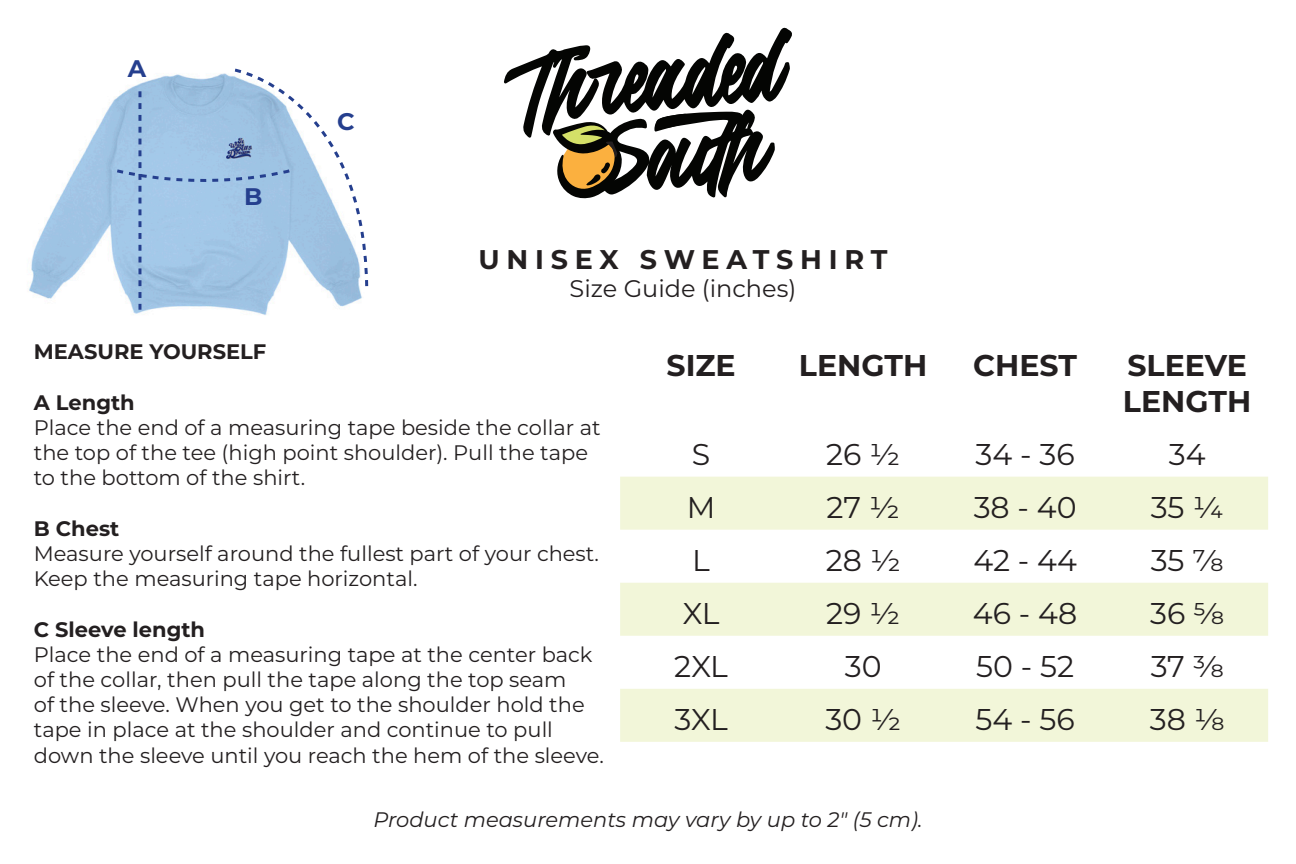
<style>
.page{position:relative;width:1296px;height:864px;background:#fff}
.page>*{position:absolute;margin:0;border:0;box-sizing:border-box;transform-origin:0 0}
.t1{font:30px "Montserrat";letter-spacing:.135em;color:#231f20}
.t2{font:700 30px/36px "Montserrat";color:#231f20}
.t3{font:700 27px "Montserrat";letter-spacing:.25em;color:#231f20}
.t4{font:24px "Montserrat";color:#231f20}
.t5{font:700 24px "Montserrat";color:#253f8e}
.t6{font:21px/25.2px "Montserrat";color:#231f20}
.t7{font:700 21px "Montserrat";color:#231f20}
.t8{font:italic 21px "Montserrat";color:#231f20}
</style>
<div class="page">
<svg style="left:504px;top:28px;width:288px;height:171px"></svg>
<img style="left:29px;top:100px;width:238px;height:215px">
<svg style="left:620px;top:477px;width:648px;height:265px;fill:#f2f6d9"></svg>
<svg style="left:114px;top:68px;width:255px;height:242px"></svg>
<p class="t5" style="left:128px;top:52px;width:20px">A</p>
<p class="t5" style="left:244px;top:179px;width:20px">B</p>
<p class="t5" style="left:337px;top:104px;width:19px">C</p>
<p class="t3" style="left:479px;top:240px;width:410px">UNISEX SWEATSHIRT</p>
<p class="t4" style="left:570px;top:272px;width:228px">Size Guide (inches)</p>
<p class="t7" style="left:34px;top:337px;width:234px">MEASURE YOURSELF</p>
<p class="t7" style="left:34px;top:387px;width:102px">A Length</p>
<p class="t6" style="left:34px;top:414px;width:568px">Place the end of a measuring tape beside the collar at the top of the tee (high point shoulder). Pull the tape to the bottom of the shirt.</p>
<p class="t7" style="left:34px;top:513px;width:87px">B Chest</p>
<p class="t6" style="left:34px;top:540px;width:567px">Measure yourself around the fullest part of your chest.<br>Keep the measuring tape horizontal.</p>
<p class="t7" style="left:34px;top:614px;width:173px">C Sleeve length</p>
<p class="t6" style="left:34px;top:641px;width:572px">Place the end of a measuring tape at the center back of the collar, then pull the tape along the top seam<br>of the sleeve. When you get to the shoulder hold the tape in place at the shoulder and continue to pull down the sleeve until you reach the hem of the sleeve.</p>
<p class="t2" style="left:667px;top:345px;width:71px">SIZE</p>
<p class="t2" style="left:799px;top:345px;width:130px">LENGTH</p>
<p class="t2" style="left:973px;top:345px;width:105px">CHEST</p>
<p class="t2" style="left:1123px;top:345px;width:130px">SLEEVE<br>LENGTH</p>
<p class="t1" style="left:692px;top:433px;width:20px">S</p>
<p class="t1" style="left:826px;top:433px;width:75px">26 1/2</p>
<p class="t1" style="left:976px;top:433px;width:101px">34 - 36</p>
<p class="t1" style="left:1169px;top:433px;width:38px">34</p>
<p class="t1" style="left:687px;top:486px;width:30px">M</p>
<p class="t1" style="left:827px;top:486px;width:75px">27 1/2</p>
<p class="t1" style="left:974px;top:486px;width:104px">38 - 40</p>
<p class="t1" style="left:1151px;top:486px;width:74px">35 1/4</p>
<p class="t1" style="left:692px;top:539px;width:19px">L</p>
<p class="t1" style="left:826px;top:539px;width:76px">28 1/2</p>
<p class="t1" style="left:973px;top:539px;width:105px">42 - 44</p>
<p class="t1" style="left:1151px;top:539px;width:74px">35 7/8</p>
<p class="t1" style="left:683px;top:592px;width:38px">XL</p>
<p class="t1" style="left:826px;top:592px;width:76px">29 1/2</p>
<p class="t1" style="left:973px;top:592px;width:106px">46 - 48</p>
<p class="t1" style="left:1150px;top:592px;width:75px">36 5/8</p>
<p class="t1" style="left:674px;top:646px;width:55px">2XL</p>
<p class="t1" style="left:845px;top:646px;width:38px">30</p>
<p class="t1" style="left:976px;top:646px;width:99px">50 - 52</p>
<p class="t1" style="left:1151px;top:646px;width:74px">37 3/8</p>
<p class="t1" style="left:675px;top:699px;width:55px">3XL</p>
<p class="t1" style="left:825px;top:699px;width:77px">30 1/2</p>
<p class="t1" style="left:976px;top:699px;width:101px">54 - 56</p>
<p class="t1" style="left:1150px;top:699px;width:76px">38 1/8</p>
<p class="t8" style="left:373px;top:805px;width:551px">Product measurements may vary by up to 2″ (5 cm).</p>
</div>
